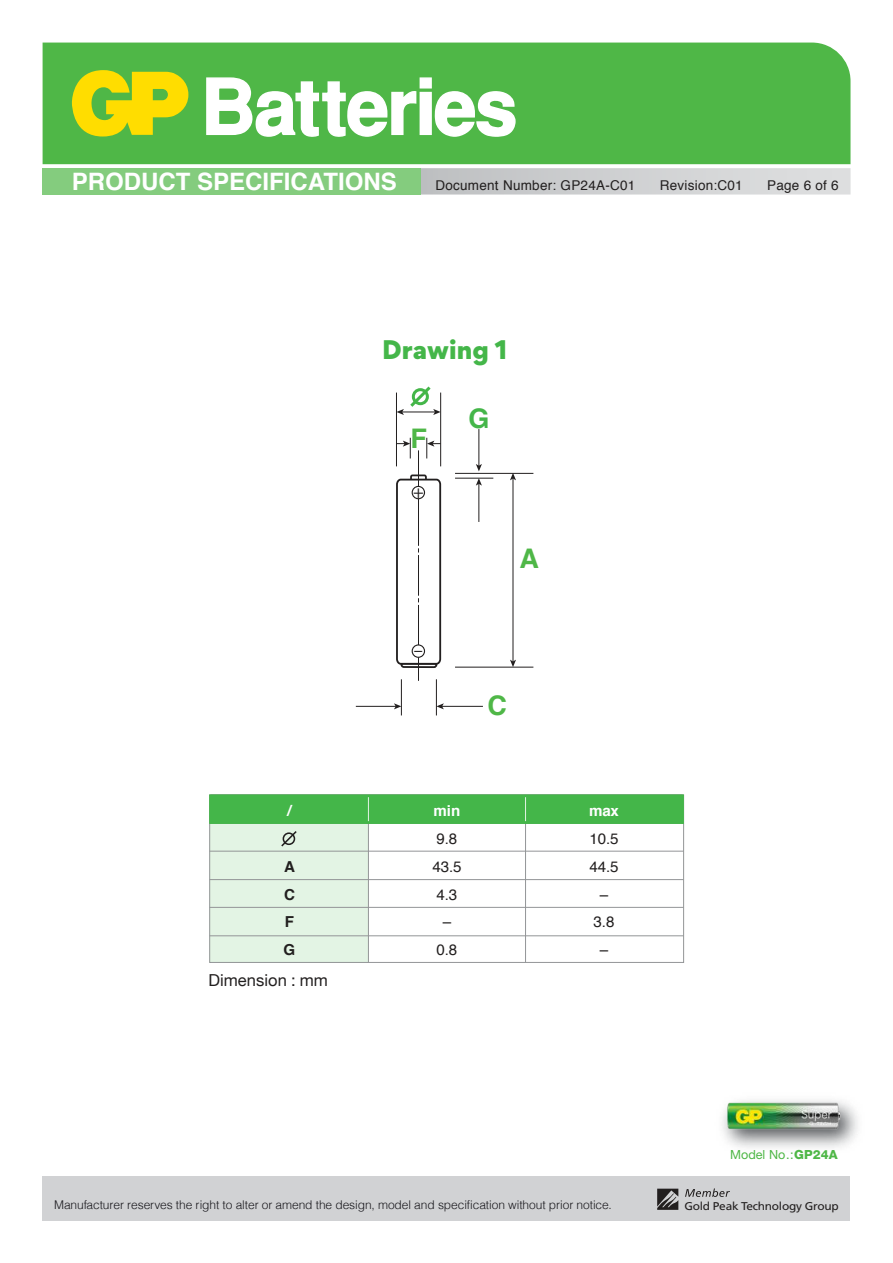
<style>
.page{position:relative;width:893px;height:1263px;background:#fff}
.page>*{position:absolute;margin:0;border:0;box-sizing:border-box;transform-origin:0 0}
.t1{font:700 27px "Helvetica";color:#4fb747}
.t2{font:700 27px "Helvetica";color:#44b649}
.t3{font:700 24px "Helvetica";color:#fff}
.t4{font:900 24px "Gordita";letter-spacing:.005em;color:#44b649}
.t5{font:18px "Myriad Pro";color:#221f1f}
.t6{font:16.5px "Helvetica Neue";letter-spacing:.005em;color:#221f1f}
.t7{font:15.15px/27.8px "Helvetica";color:#221f1f;text-align:center}
.t8{font:700 15.15px "Helvetica";letter-spacing:-.01em;color:#fff}
.t9{font:700 15.15px/27.8px "Helvetica";color:#221f1f;text-align:justify}
.t10{font:13.5px "Helvetica";letter-spacing:.02em;color:#221f1f}
.t11{font:12.6px "Helvetica Neue LT Std";letter-spacing:.005em;color:#4fb747}
.t12{font:300 12px "Helvetica";letter-spacing:-.005em;color:#18171c}
.t13{font:11.25px "Frutiger LT Std";letter-spacing:-.02em;color:#221f1f;scale:1.06 1}
.s1{font-weight:800}
</style>
<div class="page">
<div style="left:43px;top:1176px;width:807px;height:44px;background:#d1d2d4"></div>
<div style="left:209px;top:795px;width:159px;height:167px;background:#e3f4e4"></div>
<hr style="left:368px;top:795px;width:1px;height:167px;background:#939597">
<hr style="left:525px;top:795px;width:1px;height:167px;background:#939597">
<hr style="left:209px;top:935px;width:475px;height:1px;background:#939597">
<hr style="left:209px;top:851px;width:475px;height:1px;background:#939597">
<hr style="left:209px;top:879px;width:475px;height:1px;background:#939597">
<hr style="left:209px;top:907px;width:475px;height:1px;background:#939597">
<div style="left:209px;top:794px;width:475px;height:30px;background:#44b649;border:1px solid #44b649"></div>
<svg style="left:368px;top:797px;width:1px;height:24px"></svg>
<svg style="left:525px;top:797px;width:1px;height:24px"></svg>
<svg style="left:281px;top:831px;width:16px;height:16px"></svg>
<div style="left:43px;top:168px;width:378px;height:26px;background:#84cc7e"></div>
<div style="left:43px;top:43px;width:807px;height:121px;background:#4fb747"></div>
<svg style="left:205px;top:77px;width:311px;height:61px"></svg>
<svg style="left:72px;top:70px;width:116px;height:67px;background:#c4d017"></svg>
<img style="left:719px;top:1096px;width:128px;height:56px">
<hr style="left:513px;top:478px;width:1px;height:184px;background:#221f1f">
<svg style="left:510px;top:474px;width:6px;height:6px"></svg>
<svg style="left:510px;top:660px;width:6px;height:7px"></svg>
<hr style="left:478px;top:429px;width:1px;height:37px;background:#221f1f">
<svg style="left:476px;top:464px;width:6px;height:7px"></svg>
<hr style="left:478px;top:483px;width:1px;height:39px;background:#221f1f">
<svg style="left:476px;top:479px;width:6px;height:7px"></svg>
<hr style="left:455px;top:473px;width:78px;height:1px;background:#221f1f">
<hr style="left:401px;top:679px;width:1px;height:36px;background:#221f1f">
<hr style="left:436px;top:679px;width:1px;height:36px;background:#221f1f">
<hr style="left:455px;top:478px;width:38px;height:1px;background:#221f1f">
<hr style="left:455px;top:667px;width:78px;height:1px;background:#221f1f">
<hr style="left:396px;top:393px;width:1px;height:73px;background:#221f1f">
<hr style="left:440px;top:393px;width:1px;height:73px;background:#221f1f">
<svg style="left:396px;top:438px;width:46px;height:243px"></svg>
<svg style="left:396px;top:386px;width:45px;height:29px"></svg>
<hr style="left:442px;top:706px;width:41px;height:1px;background:#221f1f">
<svg style="left:436px;top:703px;width:8px;height:6px"></svg>
<hr style="left:356px;top:706px;width:40px;height:1px;background:#221f1f">
<svg style="left:394px;top:703px;width:7px;height:6px"></svg>
<div style="left:412px;top:486px;width:12px;height:13px;background:#fff;border-radius:50%"></div>
<div style="left:412px;top:486px;width:13px;height:13px;border:1px solid #221f1f;border-radius:50%"></div>
<div style="left:412px;top:645px;width:12px;height:12px;background:#fff;border-radius:50%"></div>
<div style="left:412px;top:644px;width:13px;height:14px;border:1px solid #221f1f;border-radius:50%"></div>
<svg style="left:657px;top:1189px;width:21px;height:21px"></svg>
<svg style="left:685px;top:1188px;width:45px;height:9px"></svg>
<h2 class="t3" style="left:72px;top:172px;width:326px">PRODUCT SPECIFICATIONS</h2>
<p class="t10" style="left:435px;top:180px;width:201px">Document Number: GP24A-C01</p>
<p class="t10" style="left:660px;top:180px;width:85px">Revision:C01</p>
<p class="t10" style="left:767px;top:180px;width:73px">Page 6 of 6</p>
<h2 class="t4" style="left:382px;top:339px;width:126px">Drawing 1</h2>
<p class="t8" style="left:287px;top:805px;width:6px">/</p>
<p class="t9" style="left:284px;top:854px;width:13px">A C F G</p>
<h3 class="t6" style="left:208px;top:971px;width:121px">Dimension : mm</h3>
<h1 class="t1" style="left:411px;top:428px;width:18px">F</h1>
<h3 class="t5" style="left:413px;top:481px;width:12px">+</h3>
<h3 class="t5" style="left:414px;top:639px;width:10px">–</h3>
<h1 class="t2" style="left:468px;top:408px;width:23px">G</h1>
<h1 class="t1" style="left:520px;top:548px;width:21px">A</h1>
<h1 class="t1" style="left:487px;top:695px;width:21px">C</h1>
<p class="t8" style="left:434px;top:805px;width:28px">min</p>
<p class="t7" style="left:432px;top:826px;width:31px">9.8<br>43.5<br>4.3 ñ<br>0.8</p>
<p class="t8" style="left:589px;top:805px;width:32px">max</p>
<p class="t7" style="left:589px;top:826px;width:31px">10.5<br>44.5 ñ<br>3.8 ñ</p>
<p class="t12" style="left:54px;top:1201px;width:559px">Manufacturer reserves the right to alter or amend the design, model and specification without prior notice.</p>
<p class="t11" style="left:730px;top:1147px;width:109px">Model No.:<span class="s1">GP24A</span></p>
<p class="t13" style="left:684px;top:1201px;width:147px">Gold Peak Technology Group</p>
</div>
